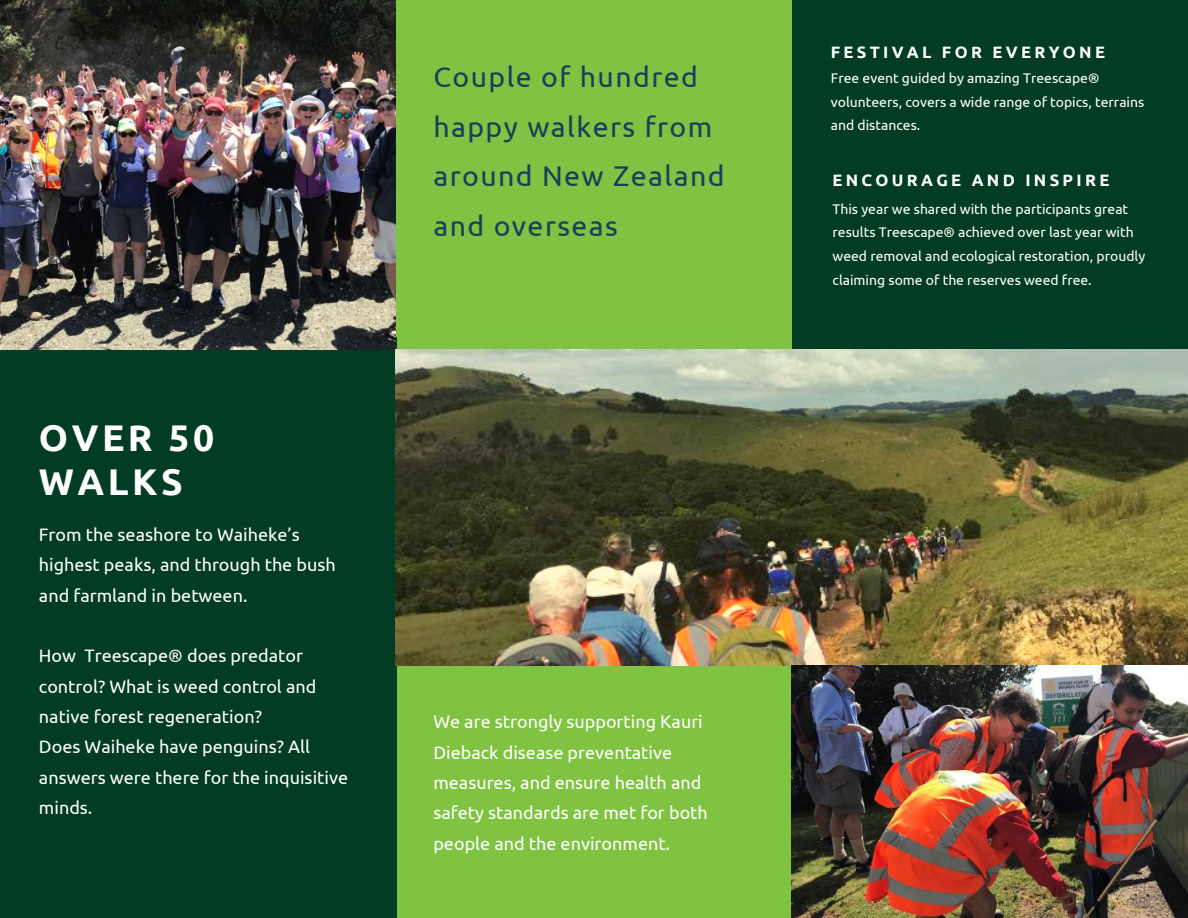
<style>
.page{position:relative;width:1188px;height:918px;background:#80c342}
.page>*{position:absolute;margin:0;border:0;box-sizing:border-box;transform-origin:0 0}
.t1{font:700 37.2px/43.8px "Ubuntu";letter-spacing:.095em;color:#fff}
.t2{font:28.5px/49.5px "Ubuntu";letter-spacing:.05em;color:#184059}
.t3{font:18px/30.3px "Ubuntu";color:#fff}
.t4{font:700 16.5px "Ubuntu";letter-spacing:.2em;color:#fff}
.t5{font:13.95px/23.7px "Ubuntu";color:#fff}
</style>
<div class="page">
<div style="left:792px;top:0;width:396px;height:366px;background:#033c24"></div>
<div style="left:0;top:338px;width:396px;height:580px;background:#033c24"></div>
<img style="left:0;top:0;width:396px;height:350px">
<img style="left:396px;top:349px;width:792px;height:316px">
<img style="left:792px;top:666px;width:396px;height:252px">
<h1 class="t1" style="left:39px;top:416px;width:177px">OVER 50<br>WALKS</h1>
<p class="t3" style="left:39px;top:519px;width:298px">From the seashore to Waiheke’s highest peaks, and through the bush and farmland in between.</p>
<p class="t3" style="left:39px;top:641px;width:311px">How Treescape® does predator control? What is weed control and native forest regeneration?<br>Does Waiheke have penguins? All answers were there for the inquisitive minds.</p>
<h2 class="t2" style="left:433px;top:52px;width:293px">Couple of hundred happy walkers from around New Zealand and overseas</h2>
<p class="t3" style="left:433px;top:707px;width:276px">We are strongly supporting Kauri<br>Dieback disease preventative measures, and ensure health and safety standards are met for both people and the environment.</p>
<p class="t4" style="left:831px;top:42px;width:276px">FESTIVAL FOR EVERYONE</p>
<p class="t5" style="left:831px;top:66px;width:315px">Free event guided by amazing Treescape® volunteers, covers a wide range of topics, terrains and distances.</p>
<p class="t4" style="left:833px;top:171px;width:278px">ENCOURAGE AND INSPIRE</p>
<p class="t5" style="left:833px;top:197px;width:314px">This year we shared with the participants great results Treescape® achieved over last year with weed removal and ecological restoration, proudly claiming some of the reserves weed free.</p>
</div>
